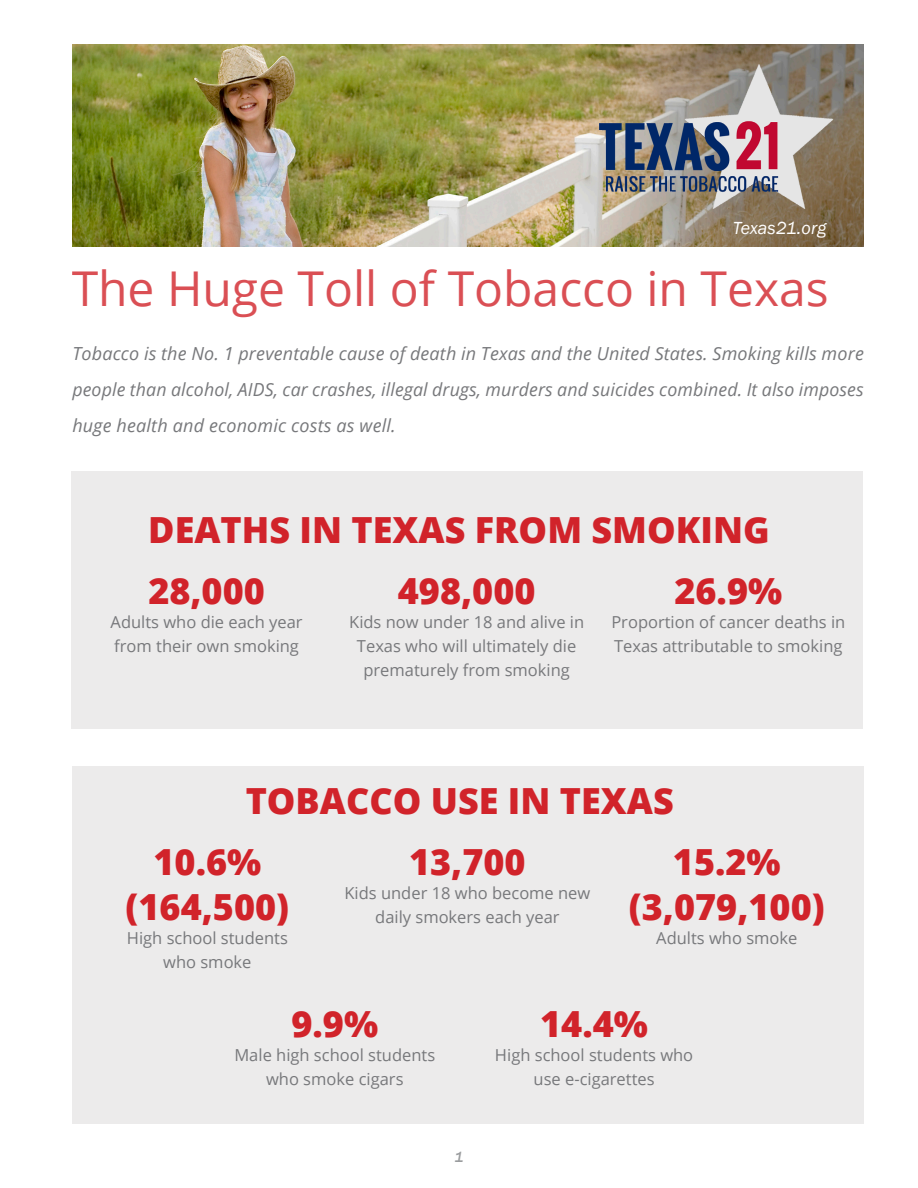
<style>
.page{position:relative;width:918px;height:1188px;background:#fff}
.page>*{position:absolute;margin:0;border:0;box-sizing:border-box;transform-origin:0 0}
.t1{font:48px "Open Sans";color:#d1232a}
.t2{font:800 36px/45px "Open Sans";color:#d1232a;text-align:center}
.Intro{font:italic 18px/36px "Open Sans";letter-spacing:.01em;color:#77787b;text-align:justify}
.Intro-2{font:italic 18px "Franklin Gothic";letter-spacing:.005em;color:#fff}
.t3{font:16.5px/24px "Open Sans";color:#77787b;text-align:center}
.Header_Master_page{font:italic 500 15px "Franklin Gothic";color:#9a9c9e}
</style>
<div class="page">
<div style="left:72px;top:472px;width:791px;height:257px;background:#ecebeb"></div>
<img style="left:72px;top:44px;width:791px;height:203px">
<img style="left:593px;top:61px;width:247px;height:156px">
<div style="left:72px;top:767px;width:792px;height:357px;background:#ecebeb"></div>
<p class="Intro-2" style="left:733px;top:217px;width:95px">Texas21.org</p>
<h1 class="t1" style="left:72px;top:256px;width:759px">The Huge Toll of Tobacco in Texas</h1>
<p class="Intro" style="left:72px;top:335px;width:793px">Tobacco is the No. 1 preventable cause of death in Texas and the United States. Smoking kills more people than alcohol, AIDS, car crashes, illegal drugs, murders and suicides combined. It also imposes huge health and economic costs as well.</p>
<p class="t2" style="left:148px;top:505px;width:623px">DEATHS IN TEXAS FROM SMOKING</p>
<p class="t2" style="left:148px;top:566px;width:118px">28,000</p>
<p class="t3" style="left:111px;top:609px;width:194px;text-align:left">Adults who die each year from their own smoking</p>
<p class="t2" style="left:398px;top:566px;width:139px">498,000</p>
<p class="t3" style="left:349px;top:609px;width:236px">Kids now under 18 and alive in<br>Texas who will ultimately die prematurely from smoking</p>
<p class="t2" style="left:674px;top:566px;width:109px">26.9%</p>
<p class="t3" style="left:611px;top:609px;width:235px;text-align:left">Proportion of cancer deaths in<br>Texas attributable to smoking</p>
<p class="t2" style="left:246px;top:777px;width:430px">TOBACCO USE IN TEXAS</p>
<p class="t2" style="left:126px;top:838px;width:165px">10.6% (164,500)</p>
<p class="t3" style="left:127px;top:926px;width:163px">High school students who smoke</p>
<p class="t2" style="left:409px;top:838px;width:118px">13,700</p>
<p class="t3" style="left:344px;top:881px;width:247px">Kids under 18 who become new daily smokers each year</p>
<p class="t2" style="left:629px;top:838px;width:197px">15.2% (3,079,100)</p>
<p class="t3" style="left:656px;top:926px;width:143px">Adults who smoke</p>
<p class="t2" style="left:291px;top:1000px;width:88px">9.9%</p>
<p class="t3" style="left:234px;top:1043px;width:202px">Male high school students who smoke cigars</p>
<p class="Header_Master_page" style="left:455px;top:1148px;width:10px">1</p>
<p class="t2" style="left:540px;top:1000px;width:109px">14.4%</p>
<p class="t3" style="left:495px;top:1043px;width:200px">High school students who use e-cigarettes</p>
</div>
